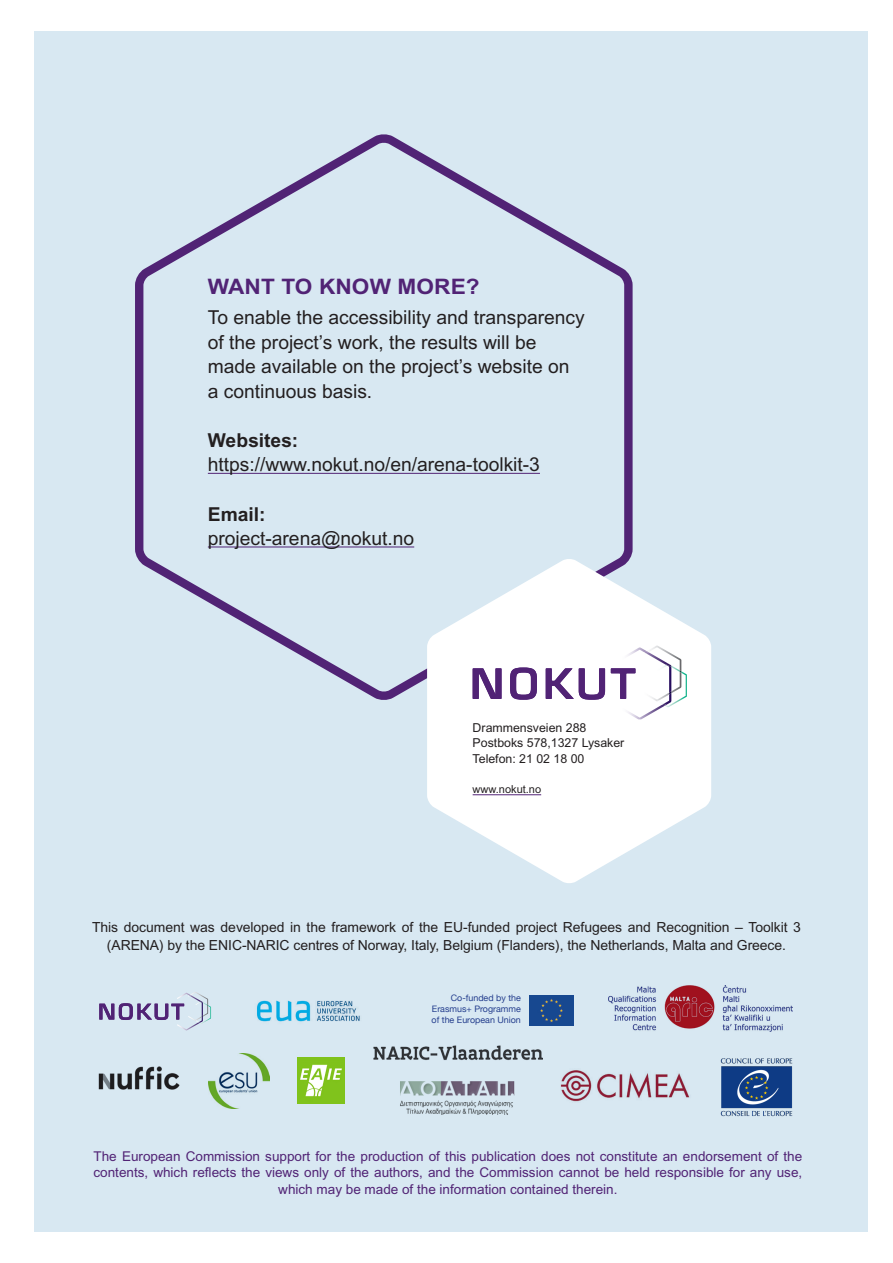
<style>
.page{position:relative;width:893px;height:1263px;background:#fff}
.page>*{position:absolute;margin:0;border:0;box-sizing:border-box;transform-origin:0 0}
.Tittel-2{font:700 21.3px "Arial MT Std";letter-spacing:.005em;color:#512375;scale:1.06 1}
.t1{font:19.2px/24.6px "Arial MT Std";color:#231f20}
.t2{font:700 19.2px "Arial MT Std";color:#231f20}
.t3{font:13.95px/17.9px "Arial MT Std";letter-spacing:-.005em;color:#231f20;text-align:center}
.t4{font:13.5px/16.2px "Arial MT Std";color:#512375;text-align:center}
.t5{font:12.3px "Arial MT Std";color:#231f20}
.t6{font:10.95px "Arial MT Std";color:#231f20}
.t7{font:8.85px "Helvetica Neue";color:#253f8e}
.s1{font-weight:700}
</style>
<div class="page">
<div style="left:34px;top:31px;width:833px;height:1201px;background:#d8e8f2"></div>
<svg style="left:135px;top:134px;width:498px;height:566px"></svg>
<hr style="left:208px;top:473px;width:332px;height:1px;background:#512375">
<hr style="left:208px;top:547px;width:206px;height:1px;background:#512375">
<svg style="left:427px;top:558px;width:284px;height:325px;fill:#fff"></svg>
<hr style="left:473px;top:794px;width:68px;height:1px;background:#512375">
<img style="left:622px;top:647px;width:21px;height:18px">
<img style="left:622px;top:704px;width:43px;height:15px">
<img style="left:643px;top:645px;width:38px;height:56px">
<img style="left:665px;top:671px;width:22px;height:36px">
<svg style="left:657px;top:664px;width:24px;height:9px"></svg>
<svg style="left:657px;top:700px;width:9px;height:6px"></svg>
<svg style="left:473px;top:668px;width:29px;height:31px"></svg>
<svg style="left:510px;top:667px;width:27px;height:33px"></svg>
<svg style="left:546px;top:668px;width:59px;height:32px;background:#ad97be"></svg>
<svg style="left:611px;top:668px;width:24px;height:31px"></svg>
<img style="left:529px;top:995px;width:45px;height:30px">
<img style="left:98px;top:1066px;width:82px;height:24px">
<img style="left:208px;top:1054px;width:61px;height:54px">
<img style="left:560px;top:1070px;width:130px;height:32px">
<img style="left:720px;top:1058px;width:73px;height:59px">
<img style="left:608px;top:985px;width:184px;height:47px">
<img style="left:373px;top:1045px;width:169px;height:15px">
<img style="left:257px;top:1000px;width:103px;height:22px">
<img style="left:400px;top:1081px;width:115px;height:33px">
<img style="left:298px;top:1057px;width:46px;height:47px">
<img style="left:177px;top:1023px;width:22px;height:7px">
<img style="left:188px;top:992px;width:13px;height:3px">
<img style="left:199px;top:1005px;width:12px;height:19px">
<svg style="left:99px;top:995px;width:109px;height:28px"></svg>
<p class="Tittel-2" style="left:208px;top:274px;width:258px">WANT TO KNOW MORE?</p>
<p class="t1" style="left:208px;top:305px;width:378px">To enable the accessibility and transparency of the project’s work, the results will be made available on the project’s website on a continuous basis.</p>
<p class="t2" style="left:208px;top:429px;width:92px">Websites:</p>
<p class="t1" style="left:208px;top:452px;width:334px">https://www.nokut.no/en/arena-toolkit-3</p>
<p class="t1" style="left:208px;top:501px;width:208px"><span class="s1">Email: </span>project-arena@nokut.no</p>
<p class="t5" style="left:473px;top:720px;width:115px">Drammensveien 288</p>
<p class="t5" style="left:473px;top:736px;width:153px">Postboks 578,1327 Lysaker</p>
<p class="t5" style="left:473px;top:752px;width:113px">Telefon: 21 02 18 00</p>
<p class="t6" style="left:473px;top:783px;width:70px">www.nokut.no</p>
<p class="t3" style="left:92px;top:918px;width:710px">This document was developed in the framework of the EU-funded project Refugees and Recognition – Toolkit 3 (ARENA) by the ENIC-NARIC centres of Norway, Italy, Belgium (Flanders), the Netherlands, Malta and Greece.</p>
<p class="t7" style="left:451px;top:992px;width:72px">Co-funded by the</p>
<p class="t7" style="left:432px;top:1002px;width:91px">Erasmus+ Programme</p>
<p class="t7" style="left:432px;top:1013px;width:91px">of the European Union</p>
<p class="t4" style="left:94px;top:1148px;width:710px">The European Commission support for the production of this publication does not constitute an endorsement of the contents, which reflects the views only of the authors, and the Commission cannot be held responsible for any use, which may be made of the information contained therein.</p>
</div>
